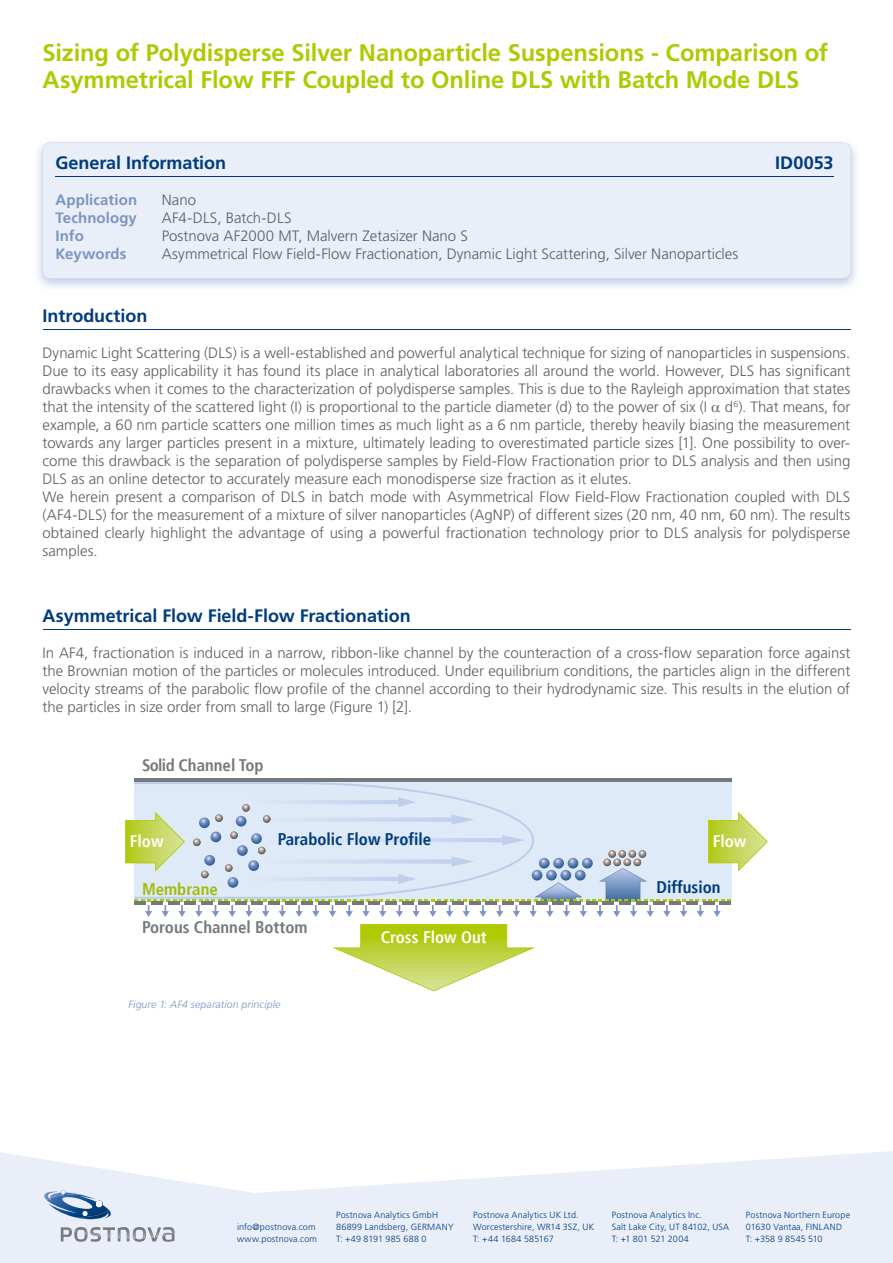
<style>
.page{position:relative;width:893px;height:1263px;background:#fff}
.page>*{position:absolute;margin:0;border:0;box-sizing:border-box;transform-origin:0 0}
.t1{font:700 24px/27px "Frutiger LT Std";letter-spacing:-.005em;color:#afca05}
.t2{font:700 18px "Frutiger LT Std";color:#003c7c}
.t3{font:700 condensed 16.8px "Frutiger";color:#76797a}
.t4{font:700 condensed 16.8px "Frutiger";color:#003c7c}
.t5{font:700 condensed 16.8px "Frutiger";color:#fff}
.t6{font:700 condensed 16.8px "Frutiger";color:#a2bc09}
.t7{font:300 15px/18px "Frutiger LT Std";color:#5b6062}
.t8{font:700 15px "Frutiger LT Std";letter-spacing:.005em;color:#7d95bf}
.t9{font:italic 300 10.5px "Frutiger LT Std";letter-spacing:.01em;color:#7d95bf}
.t10{font:300 9px/12px "Frutiger LT Std";letter-spacing:.02em;color:#003c7c}
</style>
<div class="page">
<svg style="left:0;top:1151px;width:893px;height:112px;fill:#e9eef9"></svg>
<svg style="left:61px;top:1227px;width:113px;height:15px;background:#bcc1c7"></svg>
<svg style="left:44px;top:1191px;width:67px;height:28px;background:#8ca8c9"></svg>
<div style="left:42px;top:142px;width:809px;height:137px;background:#e9eef9"></div>
<hr style="left:43px;top:329px;width:807px;height:1px;background:#003c7c">
<hr style="left:43px;top:629px;width:807px;height:1px;background:#003c7c">
<div style="left:134px;top:782px;width:597px;height:119px;background:#deeaf8"></div>
<svg style="left:134px;top:782px;width:319px;height:15px"></svg>
<hr style="left:134px;top:778px;width:597px;height:4px;background:#76797a">
<svg style="left:332px;top:924px;width:203px;height:67px"></svg>
<svg style="left:125px;top:797px;width:643px;height:120px"></svg>
<h1 class="t1" style="left:43px;top:39px;width:787px">Sizing of Polydisperse Silver Nanoparticle Suspensions - Comparison of<br>Asymmetrical Flow FFF Coupled to Online DLS with Batch Mode DLS</h1>
<p class="t2" style="left:55px;top:152px;width:172px">General Information</p>
<p class="t2" style="left:775px;top:152px;width:60px">ID0053</p>
<p class="t8" style="left:55px;top:191px;width:83px">Application</p>
<p class="t7" style="left:162px;top:191px;width:36px">Nano</p>
<p class="t8" style="left:55px;top:209px;width:83px">Technology</p>
<p class="t7" style="left:162px;top:209px;width:131px">AF4-DLS, Batch-DLS</p>
<p class="t8" style="left:55px;top:227px;width:30px">Info</p>
<p class="t7" style="left:162px;top:227px;width:308px">Postnova AF2000 MT, Malvern Zetasizer Nano S</p>
<p class="t8" style="left:55px;top:245px;width:73px">Keywords</p>
<p class="t7" style="left:162px;top:245px;width:578px">Asymmetrical Flow Field-Flow Fractionation, Dynamic Light Scattering, Silver Nanoparticles</p>
<p class="t2" style="left:43px;top:305px;width:106px">Introduction</p>
<p class="t7" style="left:43px;top:344px;width:809px">Dynamic Light Scattering (DLS) is a well-established and powerful analytical technique for sizing of nanoparticles in suspensions.<br>Due to its easy applicability it has found its place in analytical laboratories all around the world. However, DLS has significant drawbacks when it comes to the characterization of polydisperse samples. This is due to the Rayleigh approximation that states that the intensity of the scattered light (I) is proportional to the particle diameter (d) to the power of six (I d<sup>6</sup>). That means, for example, a 60 nm particle scatters one million times as much light as a 6 nm particle, thereby heavily biasing the measurement towards any larger particles present in a mixture, ultimately leading to overestimated particle sizes [1]. One possibility to over&shy;come this drawback is the separation of polydisperse samples by Field-Flow Fractionation prior to DLS analysis and then using DLS as an online detector to accurately measure each monodisperse size fraction as it elutes.<br>We herein present a comparison of DLS in batch mode with Asymmetrical Flow Field-Flow Fractionation coupled with DLS (AF4-DLS) for the measurement of a mixture of silver nanoparticles (AgNP) of different sizes (20 nm, 40 nm, 60 nm). The results obtained clearly highlight the advantage of using a powerful fractionation technology prior to DLS analysis for polydisperse samples.</p>
<p class="t2" style="left:43px;top:605px;width:370px">Asymmetrical Flow Field-Flow Fractionation</p>
<p class="t7" style="left:43px;top:644px;width:809px;text-align:justify">In AF4, fractionation is induced in a narrow, ribbon-like channel by the counteraction of a cross-flow separation force against the Brownian motion of the particles or molecules introduced. Under equilibrium conditions, the particles align in the different velocity streams of the parabolic flow profile of the channel according to their hydrodynamic size. This results in the elution of the particles in size order from small to large (Figure 1) [2].</p>
<p class="t3" style="left:142px;top:755px;width:123px">Solid Channel Top</p>
<p class="t4" style="left:278px;top:829px;width:155px">Parabolic Flow Profile</p>
<p class="t5" style="left:130px;top:831px;width:35px">Flow</p>
<p class="t5" style="left:713px;top:831px;width:35px">Flow</p>
<p class="t6" style="left:142px;top:879px;width:77px">Membrane</p>
<p class="t4" style="left:657px;top:877px;width:65px">Diffusion</p>
<p class="t3" style="left:142px;top:917px;width:167px">Porous Channel Bottom</p>
<p class="t9" style="left:128px;top:998px;width:154px">Figure 1: AF4 separation principle</p>
<p class="t5" style="left:381px;top:927px;width:107px">Cross Flow Out</p>
<p class="t10" style="left:336px;top:1209px;width:119px">Postnova Analytics GmbH<br>86899 Landsberg, GERMANY<br>T: +49 8191 985 688 0</p>
<p class="t10" style="left:237px;top:1221px;width:81px">info@postnova.com www.postnova.com</p>
<p class="t10" style="left:473px;top:1209px;width:122px">Postnova Analytics UK Ltd.<br>Worcestershire, WR14 3SZ, UK<br>T: +44 1684 585167</p>
<p class="t10" style="left:612px;top:1209px;width:119px">Postnova Analytics Inc.<br>Salt Lake City, UT 84102, USA<br>T: +1 801 521 2004</p>
<p class="t10" style="left:746px;top:1209px;width:106px">Postnova Northern Europe<br>01630 Vantaa, FINLAND<br>T: +358 9 8545 510</p>
</div>
